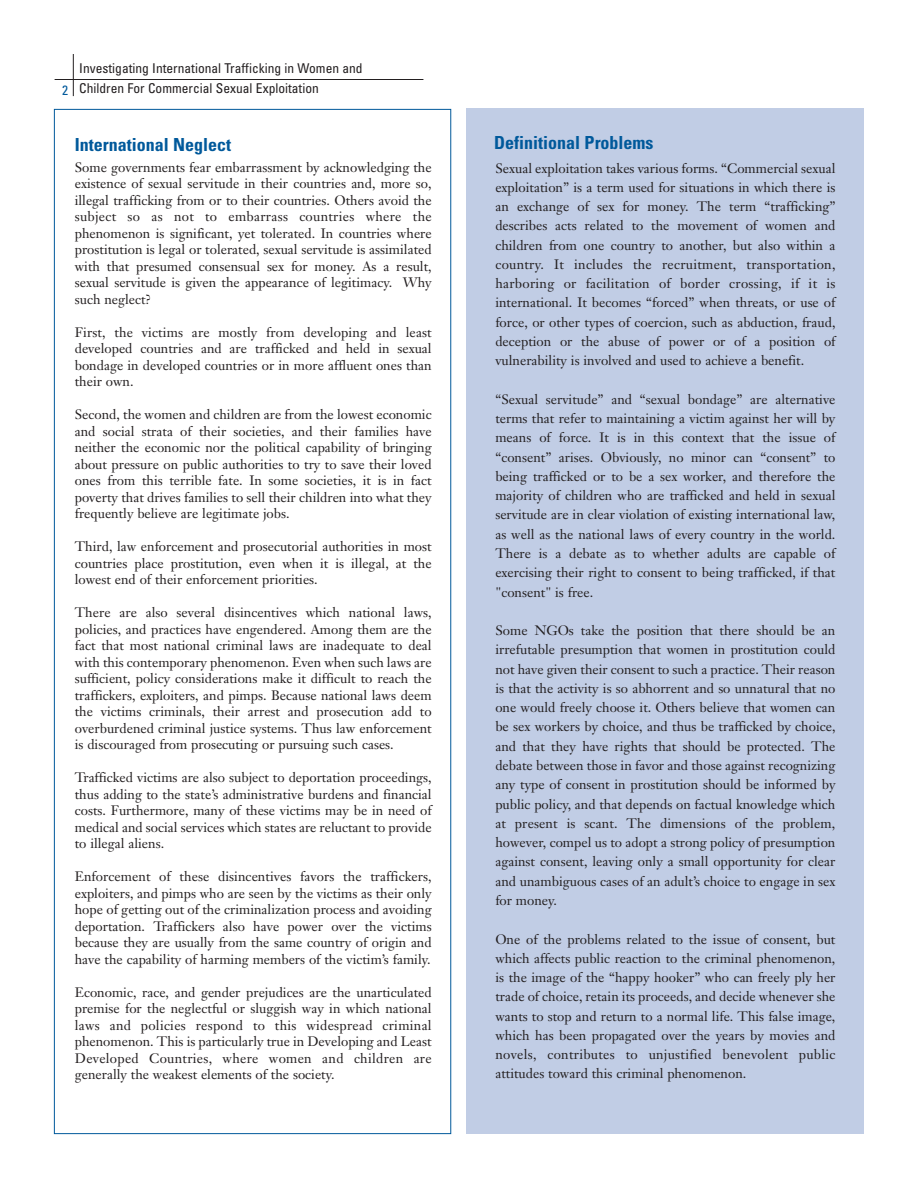
<style>
.page{position:relative;width:918px;height:1188px;background:#fff}
.page>*{position:absolute;margin:0;border:0;box-sizing:border-box;transform-origin:0 0}
.t1{font:700 condensed 18px "Univers";color:#00599b}
.t2{font:13.5px/19.4px "Janson Text";color:#231f20;text-align:justify}
.t3{font:condensed 13.5px/19.5px "Univers";color:#231f20}
.s1{color:#00599b}
</style>
<div class="page">
<hr style="left:55px;top:79px;width:368px;height:1px;background:#231f20">
<hr style="left:73px;top:54px;width:1px;height:42px;background:#231f20">
<div style="left:467px;top:108px;width:397px;height:1026px;background:#c1cde5"></div>
<p class="t3" style="left:62px;top:60px;width:302px;text-indent:17px">Investigating International Trafficking in Women and<br><span class="s1">2</span> Children For Commercial Sexual Exploitation</p>
<h1 class="t1" style="left:75px;top:138px;width:158px">International Neglect</h1>
<p class="t2" style="left:75px;top:160px;width:358px;line-height:16.5px">Some governments fear embarrassment by acknowledging the existence of sexual servitude in their countries and, more so, illegal trafficking from or to their countries. Others avoid the subject so as not to embarrass countries where the phenomenon is significant, yet tolerated. In countries where prostitution is legal or tolerated, sexual servitude is assimilated with that presumed consensual sex for money. As a result, sexual servitude is given the appearance of legitimacy. Why such neglect?</p>
<p class="t2" style="left:75px;top:325px;width:358px;line-height:16.5px">First, the victims are mostly from developing and least developed countries and are trafficked and held in sexual bondage in developed countries or in more affluent ones than their own.</p>
<p class="t2" style="left:75px;top:408px;width:358px;line-height:16.5px">Second, the women and children are from the lowest economic and social strata of their societies, and their families have neither the economic nor the political capability of bringing about pressure on public authorities to try to save their loved ones from this terrible fate. In some societies, it is in fact poverty that drives families to sell their children into what they frequently believe are legitimate jobs.</p>
<p class="t2" style="left:75px;top:540px;width:358px;line-height:16.5px">Third, law enforcement and prosecutorial authorities in most countries place prostitution, even when it is illegal, at the lowest end of their enforcement priorities.</p>
<p class="t2" style="left:75px;top:606px;width:358px;line-height:16.5px">There are also several disincentives which national laws, policies, and practices have engendered. Among them are the fact that most national criminal laws are inadequate to deal with this contemporary phenomenon. Even when such laws are sufficient, policy considerations make it difficult to reach the traffickers, exploiters, and pimps. Because national laws deem the victims criminals, their arrest and prosecution add to overburdened criminal justice systems. Thus law enforcement is discouraged from prosecuting or pursuing such cases.</p>
<p class="t2" style="left:75px;top:771px;width:358px;line-height:16.5px">Trafficked victims are also subject to deportation proceedings, thus adding to the state’s administrative burdens and financial costs. Furthermore, many of these victims may be in need of medical and social services which states are reluctant to provide to illegal aliens.</p>
<p class="t2" style="left:75px;top:870px;width:358px;line-height:16.5px">Enforcement of these disincentives favors the traffickers, exploiters, and pimps who are seen by the victims as their only hope of getting out of the criminalization process and avoiding deportation. Traffickers also have power over the victims because they are usually from the same country of origin and have the capability of harming members of the victim’s family.</p>
<p class="t2" style="left:75px;top:985px;width:358px;line-height:16.5px">Economic, race, and gender prejudices are the unarticulated premise for the neglectful or sluggish way in which national laws and policies respond to this widespread criminal phenomenon. This is particularly true in Developing and Least Developed Countries, where women and children are generally the weakest elements of the society.</p>
<h1 class="t1" style="left:494px;top:136px;width:161px">Definitional Problems</h1>
<p class="t2" style="left:495px;top:159px;width:342px">Sexual exploitation takes various forms. “Commercial sexual exploitation” is a term used for situations in which there is an exchange of sex for money. The term “trafficking” describes acts related to the movement of women and children from one country to another, but also within a country. It includes the recruitment, transportation, harboring or facilitation of border crossing, if it is international. It becomes “forced” when threats, or use of force, or other types of coercion, such as abduction, fraud, deception or the abuse of power or of a position of vulnerability is involved and used to achieve a benefit.</p>
<p class="t2" style="left:495px;top:391px;width:342px">“Sexual servitude” and “sexual bondage” are alternative terms that refer to maintaining a victim against her will by means of force. It is in this context that the issue of “consent” arises. Obviously, no minor can “consent” to being trafficked or to be a sex worker, and therefore the majority of children who are trafficked and held in sexual servitude are in clear violation of existing international law, as well as the national laws of every country in the world.<br>There is a debate as to whether adults are capable of exercising their right to consent to being trafficked, if that "consent" is free.</p>
<p class="t2" style="left:495px;top:622px;width:342px">Some NGOs take the position that there should be an irrefutable presumption that women in prostitution could not have given their consent to such a practice. Their reason is that the activity is so abhorrent and so unnatural that no one would freely choose it. Others believe that women can be sex workers by choice, and thus be trafficked by choice, and that they have rights that should be protected. The debate between those in favor and those against recognizing any type of consent in prostitution should be informed by public policy, and that depends on factual knowledge which at present is scant. The dimensions of the problem, however, compel us to adopt a strong policy of presumption against consent, leaving only a small opportunity for clear and unambiguous cases of an adult’s choice to engage in sex for money.</p>
<p class="t2" style="left:495px;top:930px;width:342px">One of the problems related to the issue of consent, but which affects public reaction to the criminal phenomenon, is the image of the “happy hooker” who can freely ply her trade of choice, retain its proceeds, and decide whenever she wants to stop and return to a normal life. This false image, which has been propagated over the years by movies and novels, contributes to unjustified benevolent public attitudes toward this criminal phenomenon.</p>
</div>
